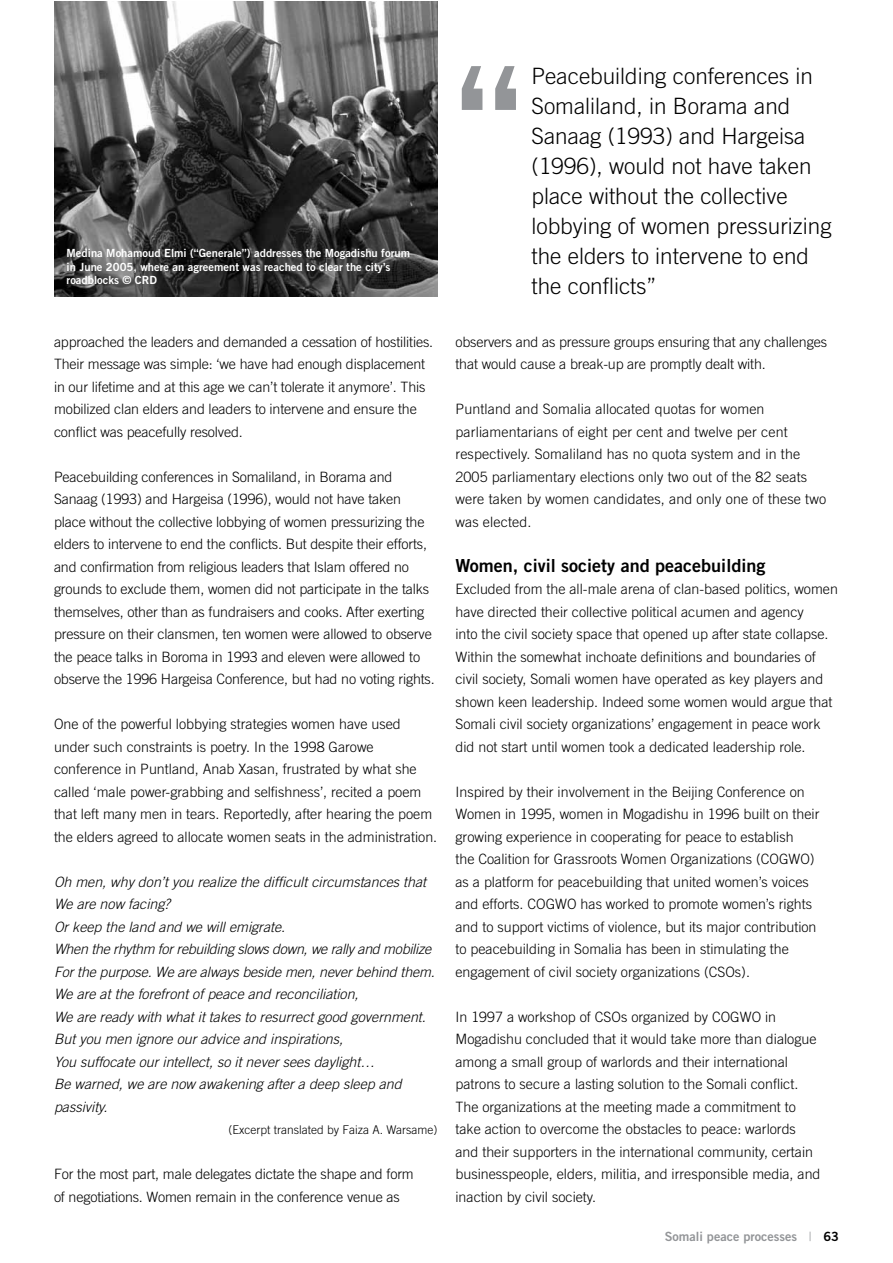
<style>
.page{position:relative;width:893px;height:1263px;background:#fff}
.page>*{position:absolute;margin:0;border:0;box-sizing:border-box;transform-origin:0 0}
.t1{font:150px "Trade Gothic LT Std Bd 2";color:#939598}
.t2{font:300 22.5px/30px "Trade Gothic LT Std";color:#000}
.t3{font:18px "Trade Gothic LT Std Bd 2";color:#000}
.t4{font:300 14.25px/22.5px "Trade Gothic LT Std";color:#000}
.t5{font:italic 300 14.25px/22.5px "Trade Gothic LT Std";color:#000}
.t6{font:12.75px "Trade Gothic LT Std Bd 2";color:#939598}
.t7{font:300 12px "Trade Gothic LT Std";color:#000}
.t8{font:11.25px/13.5px "Trade Gothic LT Std Bd 2";color:#fff}
.s1{font-family:"Trade Gothic LT Std";font-weight:300}
.s2{color:#000}
</style>
<div class="page">
<img style="left:54px;top:1px;width:383px;height:295px">
<p class="t8" style="left:67px;top:246px;width:345px">Medina Mohamoud Elmi (“Generale”) addresses the Mogadishu forum in June 2005, where an agreement was reached to clear the city’s roadblocks © CRD</p>
<p class="t4" style="left:54px;top:330px;width:381px">approached the leaders and demanded a cessation of hostilities.<br>Their message was simple: ‘we have had enough displacement in our lifetime and at this age we can’t tolerate it anymore’. This mobilized clan elders and leaders to intervene and ensure the conflict was peacefully resolved.</p>
<p class="t4" style="left:54px;top:465px;width:382px">Peacebuilding conferences in Somaliland, in Borama and Sanaag (1993) and Hargeisa (1996), would not have taken place without the collective lobbying of women pressurizing the elders to intervene to end the conflicts. But despite their efforts, and confirmation from religious leaders that Islam offered no grounds to exclude them, women did not participate in the talks themselves, other than as fundraisers and cooks. After exerting pressure on their clansmen, ten women were allowed to observe the peace talks in Boroma in 1993 and eleven were allowed to observe the 1996 Hargeisa Conference, but had no voting rights.</p>
<p class="t4" style="left:54px;top:713px;width:385px">One of the powerful lobbying strategies women have used under such constraints is poetry. In the 1998 Garowe conference in Puntland, Anab Xasan, frustrated by what she called ‘male power-grabbing and selfishness’, recited a poem that left many men in tears. Reportedly, after hearing the poem the elders agreed to allocate women seats in the administration.</p>
<p class="t5" style="left:54px;top:871px;width:382px">Oh men, why don’t you realize the difficult circumstances that We are now facing?<br>Or keep the land and we will emigrate.<br>When the rhythm for rebuilding slows down, we rally and mobilize For the purpose. We are always beside men, never behind them.<br>We are at the forefront of peace and reconciliation,<br>We are ready with what it takes to resurrect good government.<br>But you men ignore our advice and inspirations,<br>You suffocate our intellect, so it never sees daylight…<br>Be warned, we are now awakening after a deep sleep and passivity.</p>
<p class="t7" style="left:228px;top:1123px;width:211px">(Excerpt translated by Faiza A. Warsame)</p>
<p class="t4" style="left:54px;top:1162px;width:361px">For the most part, male delegates dictate the shape and form of negotiations. Women remain in the conference venue as</p>
<h1 class="t1" style="left:455px;top:29px;width:68px">“</h1>
<h2 class="t2" style="left:531px;top:61px;width:302px">Peacebuilding conferences in<br>Somaliland, in Borama and<br>Sanaag (1993) and Hargeisa (1996), would not have taken place without the collective lobbying of women pressurizing the elders to intervene to end the conflicts”</h2>
<p class="t4" style="left:455px;top:330px;width:373px">observers and as pressure groups ensuring that any challenges that would cause a break-up are promptly dealt with.</p>
<p class="t4" style="left:455px;top:398px;width:372px">Puntland and Somalia allocated quotas for women parliamentarians of eight per cent and twelve per cent respectively. Somaliland has no quota system and in the 2005 parliamentary elections only two out of the 82 seats were taken by women candidates, and only one of these two was elected.</p>
<p class="t3" style="left:455px;top:554px;width:311px">Women, civil society and peacebuilding</p>
<p class="t4" style="left:455px;top:577px;width:384px">Excluded from the all-male arena of clan-based politics, women have directed their collective political acumen and agency<br>into the civil society space that opened up after state collapse.<br>Within the somewhat inchoate definitions and boundaries of civil society, Somali women have operated as key players and shown keen leadership. Indeed some women would argue that Somali civil society organizations’ engagement in peace work did not start until women took a dedicated leadership role.</p>
<p class="t4" style="left:455px;top:780px;width:366px">Inspired by their involvement in the Beijing Conference on Women in 1995, women in Mogadishu in 1996 built on their growing experience in cooperating for peace to establish<br>the Coalition for Grassroots Women Organizations (COGWO) as a platform for peacebuilding that united women’s voices and efforts. COGWO has worked to promote women’s rights and to support victims of violence, but its major contribution to peacebuilding in Somalia has been in stimulating the engagement of civil society organizations (CSOs).</p>
<p class="t4" style="left:455px;top:1005px;width:366px">In 1997 a workshop of CSOs organized by COGWO in Mogadishu concluded that it would take more than dialogue among a small group of warlords and their international patrons to secure a lasting solution to the Somali conflict.<br>The organizations at the meeting made a commitment to take action to overcome the obstacles to peace: warlords and their supporters in the international community, certain businesspeople, elders, militia, and irresponsible media, and inaction by civil society.</p>
<p class="t6" style="left:665px;top:1229px;width:176px">Somali peace processes <span class="s1">|</span> <span class="s2">63</span></p>
</div>
